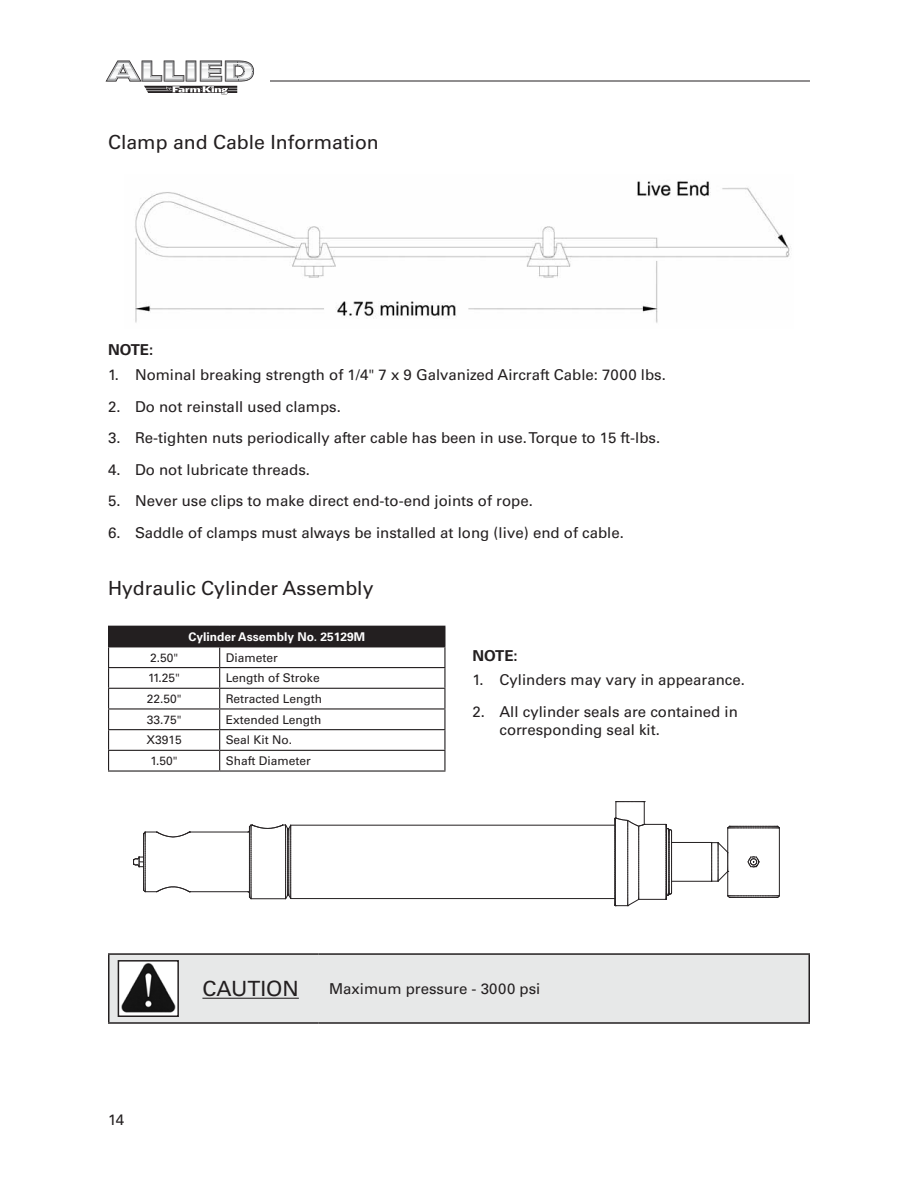
<style>
.page{position:relative;width:918px;height:1188px;background:#fff}
.page>*{position:absolute;margin:0;border:0;box-sizing:border-box;transform-origin:0 0}
.t1{font:21px "Univers LT Std";color:#231f20}
.t2{font:19.5px "Univers LT Std";color:#231f20}
.t3{font:15px/18px "Univers LT Std";color:#231f20}
.t4{font:700 15px "Univers LT Std";color:#231f20}
.t5{font:12px "Univers LT Std";color:#231f20}
.t6{font:700 12px "Univers LT Std";color:#fff}
</style>
<div class="page">
<hr style="left:270px;top:81px;width:540px;height:1px;background:#231f20">
<svg style="left:106px;top:61px;width:148px;height:34px"></svg>
<img style="left:135px;top:181px;width:656px;height:142px">
<div style="left:109px;top:626px;width:336px;height:21px;background:#231f20"></div>
<hr style="left:108px;top:626px;width:112px;height:1px;background:#231f20">
<svg style="left:445px;top:627px;width:1px;height:19px"></svg>
<hr style="left:444px;top:647px;width:2px;height:20px;background:#231f20">
<hr style="left:108px;top:667px;width:112px;height:1px;background:#231f20">
<hr style="left:220px;top:667px;width:225px;height:1px;background:#231f20">
<hr style="left:444px;top:668px;width:2px;height:20px;background:#231f20">
<hr style="left:108px;top:688px;width:112px;height:1px;background:#231f20">
<hr style="left:220px;top:688px;width:225px;height:1px;background:#231f20">
<hr style="left:108px;top:708px;width:112px;height:2px;background:#231f20">
<hr style="left:220px;top:708px;width:225px;height:2px;background:#231f20">
<svg style="left:444px;top:689px;width:2px;height:40px"></svg>
<hr style="left:108px;top:729px;width:112px;height:1px;background:#231f20">
<hr style="left:220px;top:729px;width:225px;height:1px;background:#231f20">
<hr style="left:444px;top:730px;width:2px;height:20px;background:#231f20">
<hr style="left:108px;top:750px;width:112px;height:1px;background:#231f20">
<svg style="left:108px;top:627px;width:1px;height:143px"></svg>
<hr style="left:220px;top:750px;width:225px;height:1px;background:#231f20">
<svg style="left:219px;top:647px;width:1px;height:123px"></svg>
<svg style="left:444px;top:751px;width:2px;height:19px"></svg>
<hr style="left:108px;top:770px;width:112px;height:2px;background:#231f20">
<hr style="left:220px;top:770px;width:225px;height:2px;background:#231f20">
<div style="left:110px;top:955px;width:698px;height:67px;background:#e7e8e8"></div>
<hr style="left:108px;top:953px;width:75px;height:2px;background:#231f20">
<hr style="left:108px;top:955px;width:2px;height:67px;background:#231f20">
<hr style="left:183px;top:953px;width:135px;height:2px;background:#231f20">
<hr style="left:318px;top:953px;width:492px;height:2px;background:#231f20">
<hr style="left:808px;top:955px;width:2px;height:67px;background:#231f20">
<hr style="left:108px;top:1022px;width:75px;height:2px;background:#231f20">
<hr style="left:183px;top:1022px;width:135px;height:2px;background:#231f20">
<hr style="left:318px;top:1022px;width:492px;height:2px;background:#231f20">
<img style="left:121px;top:963px;width:55px;height:51px">
<div style="left:118px;top:960px;width:61px;height:57px;border:2px solid #231f20"></div>
<hr style="left:202px;top:998px;width:97px;height:1px;background:#231f20">
<hr style="left:291px;top:898px;width:324px;height:1px;background:#231f20">
<hr style="left:291px;top:825px;width:324px;height:1px;background:#231f20">
<hr style="left:189px;top:832px;width:59px;height:1px;background:#231f20">
<hr style="left:189px;top:891px;width:59px;height:1px;background:#231f20">
<svg style="left:248px;top:824px;width:44px;height:76px"></svg>
<hr style="left:672px;top:842px;width:40px;height:1px;background:#231f20">
<svg style="left:614px;top:801px;width:58px;height:106px"></svg>
<hr style="left:672px;top:881px;width:40px;height:1px;background:#231f20">
<svg style="left:133px;top:831px;width:57px;height:62px"></svg>
<svg style="left:711px;top:825px;width:69px;height:73px"></svg>
<h2 class="t2" style="left:108px;top:131px;width:272px">Clamp and Cable Information</h2>
<p class="t4" style="left:108px;top:341px;width:47px">NOTE:</p>
<p class="t3" style="left:108px;top:366px;width:559px">1. Nominal breaking strength of 1/4" 7 x 9 Galvanized Aircraft Cable: 7000 lbs.</p>
<p class="t3" style="left:108px;top:397px;width:234px">2. Do not reinstall used clamps.</p>
<p class="t3" style="left:108px;top:429px;width:554px">3. Re-tighten nuts periodically after cable has been in use. Torque to 15 ft-lbs.</p>
<p class="t3" style="left:108px;top:460px;width:204px">4. Do not lubricate threads.</p>
<p class="t3" style="left:108px;top:492px;width:426px">5. Never use clips to make direct end-to-end joints of rope.</p>
<p class="t3" style="left:108px;top:523px;width:517px">6. Saddle of clamps must always be installed at long (live) end of cable.</p>
<h2 class="t2" style="left:108px;top:576px;width:267px">Hydraulic Cylinder Assembly</h2>
<p class="t6" style="left:188px;top:630px;width:178px">Cylinder Assembly No. 25129M</p>
<p class="t5" style="left:150px;top:650px;width:30px">2.50"</p>
<p class="t5" style="left:226px;top:650px;width:54px">Diameter</p>
<p class="t5" style="left:148px;top:671px;width:34px">11.25"</p>
<p class="t5" style="left:226px;top:671px;width:96px">Length of Stroke</p>
<p class="t5" style="left:147px;top:692px;width:36px">22.50"</p>
<p class="t5" style="left:226px;top:692px;width:98px">Retracted Length</p>
<p class="t5" style="left:147px;top:712px;width:36px">33.75"</p>
<p class="t5" style="left:226px;top:712px;width:97px">Extended Length</p>
<p class="t5" style="left:147px;top:733px;width:37px">X3915</p>
<p class="t5" style="left:226px;top:733px;width:68px">Seal Kit No.</p>
<p class="t5" style="left:151px;top:754px;width:28px">1.50"</p>
<p class="t5" style="left:226px;top:754px;width:87px">Shaft Diameter</p>
<p class="t4" style="left:472px;top:646px;width:47px">NOTE:</p>
<p class="t3" style="left:472px;top:671px;width:274px">1. Cylinders may vary in appearance.</p>
<p class="t3" style="left:500px;top:703px;width:240px;text-indent:-27px">2. All cylinder seals are contained in corresponding seal kit.</p>
<p class="t3" style="left:108px;top:1111px;width:18px">14</p>
<h1 class="t1" style="left:202px;top:976px;width:29px">Caution</h1>
<p class="t3" style="left:329px;top:980px;width:213px">Maximum pressure - 3000 psi</p>
</div>
